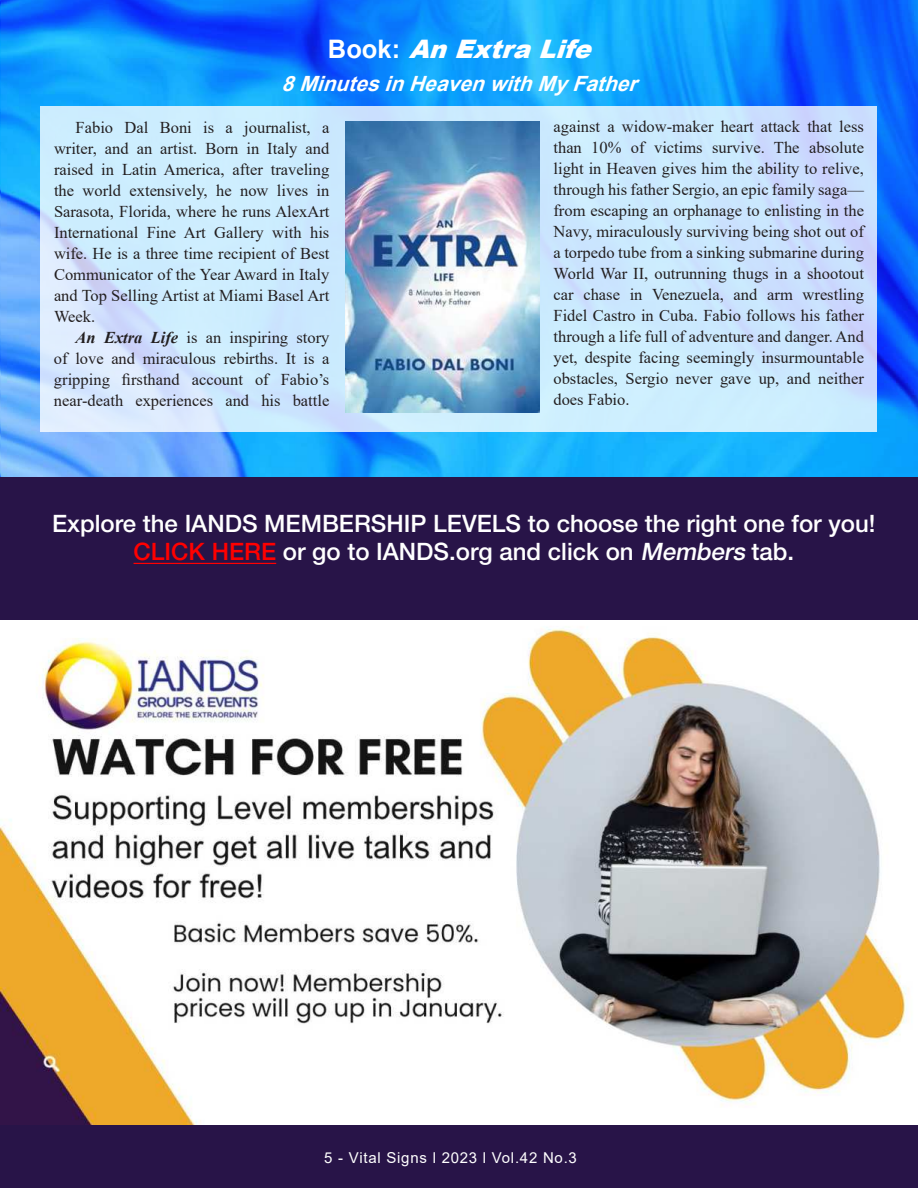
<style>
.page{position:relative;width:918px;height:1188px;background:#fff}
.page>*{position:absolute;margin:0;border:0;box-sizing:border-box;transform-origin:0 0}
.t1{font:italic 900 25.5px "Arial";color:#fff}
.t2{font:24px/28.8px "Karlo's Video Archives Font";color:#fff;text-align:center}
.t3{font:italic 700 21px "Arial";color:#fff}
.t4{font:16.5px/21px "Times New Roman";color:#231f20;text-align:justify}
.t5{font:15px "Arial";letter-spacing:.05em;color:#fff}
.s1{font-weight:700;font-style:normal}
.s2{font-weight:700;font-style:italic}
.s3{color:#f00}
.s4{font-style:italic}
</style>
<div class="page">
<img style="left:1px;top:0;width:917px;height:477px">
<svg style="left:40px;top:107px;width:838px;height:325px;background:#cce7fd"></svg>
<img style="left:0;top:0;width:1px;height:477px">
<img style="left:346px;top:121px;width:194px;height:291px">
<img style="left:0;top:627px;width:909px;height:498px">
<div style="left:0;top:1125px;width:918px;height:63px;background:#281448"></div>
<div style="left:0;top:477px;width:918px;height:143px;background:#281448"></div>
<hr style="left:134px;top:563px;width:142px;height:1px;background:#f00">
<h1 class="t1" style="left:328px;top:40px;width:271px"><span class="s1">Book:</span> An Extra Life</h1>
<p class="t3" style="left:282px;top:76px;width:363px">8Minutesin Heaven with My Father</p>
<p class="t4" style="left:54px;top:119px;width:277px;text-indent:22px">Fabio Dal Boni is a journalist, a writer, and an artist. Born in Italy and raised in Latin America, after traveling the world extensively, he now lives in Sarasota, Florida, where he runs AlexArt International Fine Art Gallery with his wife. He is a three time recipient of Best Communicator of the Year Award in Italy and Top Selling Artist at Miami Basel Art Week.</p>
<p class="t4" style="left:54px;top:329px;width:277px;text-indent:22px"><span class="s2">An Extra Life</span> is an inspiring story of love and miraculous rebirths. It is a gripping 昀椀rsthand account of Fabio’s near-death experiences and his battle</p>
<p class="t4" style="left:553px;top:118px;width:312px">against a widow-maker heart attack that less than 10% of victims survive. The absolute light in Heaven gives him the ability to relive, through his father Sergio, an epic family saga— from escaping an orphanage to enlisting in the Navy, miraculously surviving being shot out of a torpedo tube from a sinking submarine during World War II, outrunning thugs in a shootout car chase in Venezuela, and arm wrestling Fidel Castro in Cuba. Fabio follows his father through a life full of adventure and danger. And yet, despite facing seemingly insurmountable obstacles, Sergio never gave up, and neither does Fabio.</p>
<h2 class="t2" style="left:52px;top:511px;width:825px">Explore the IANDS MEMBERSHIP LEVELS to choose the right one for you!<br><span class="s3">CLICK HERE</span> or go to IANDS.org and click on <span class="s4">Members</span> tab.</h2>
<p class="t5" style="left:324px;top:1152px;width:254px">5 - Vital Signs l 2023 l Vol.42 No.3</p>
</div>
